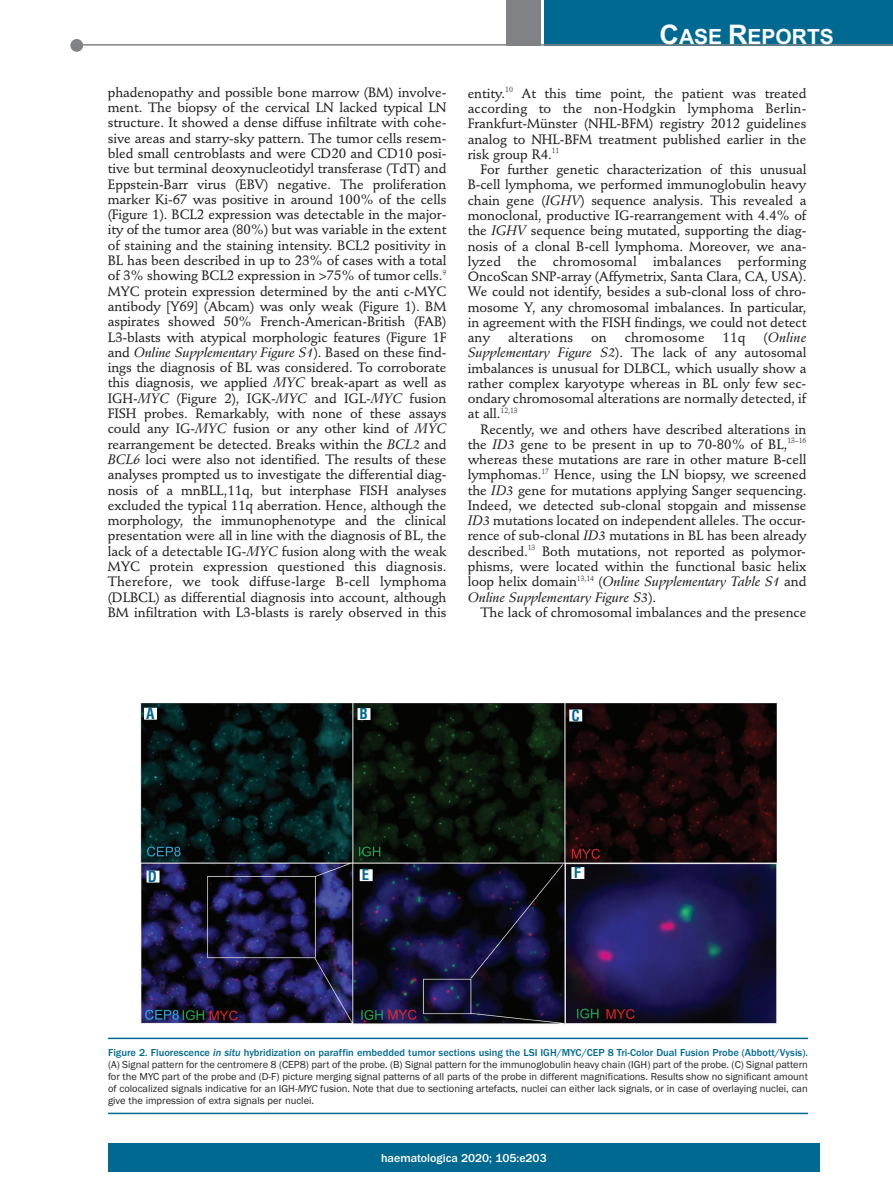
<style>
.page{position:relative;width:893px;height:1191px;background:#fff}
.page>*{position:absolute;margin:0;border:0;box-sizing:border-box;transform-origin:0 0}
.t1{font:700 21px "Arial";color:#fff}
.t2{font:700 condensed 15px "Helvetica";color:#006991}
.t3{font:500 13.5px/15.3px "Stempel Schneidler";letter-spacing:-.005em;color:#231f20;text-align:justify}
.t4{font:italic 13.5px/15.3px "Stempel Schneidler Med";letter-spacing:-.005em;color:#231f20}
.t5{font:500 13.5px "Stempel Schneidler";letter-spacing:.015em;color:#231f20}
.t6{font:500 12px "Franklin Gothic";color:#fff}
.t7{font:10.5px/12px "Franklin Gothic";color:#231f20;text-align:justify}
.s1{font-family:"Stempel Schneidler";font-weight:500;font-style:normal}
.s2{font-family:"Stempel Schneidler Med";font-weight:400;font-style:italic}
.s3{font-size:27px}
.s4{font-weight:500;color:#006991}
.s5{font-weight:500;font-style:italic;color:#006991}
.s6{font-style:italic}
</style>
<div class="page">
<div style="left:107px;top:1143px;width:713px;height:28px;background:#006991"></div>
<div style="left:544px;top:0;width:349px;height:45px;background:#006991"></div>
<div style="left:506px;top:0;width:34px;height:45px;background:#808285"></div>
<div style="left:70px;top:39px;width:13px;height:13px;background:#808285;border-radius:50%"></div>
<hr style="left:78px;top:44px;width:815px;height:2px;background:#808285">
<img style="left:139px;top:703px;width:638px;height:322px">
<hr style="left:108px;top:1037px;width:700px;height:2px;background:#006991">
<hr style="left:108px;top:1112px;width:700px;height:2px;background:#006991">
<p class="t3" style="left:108px;top:86px;width:340px">phadenopathy and possible bone marrow (BM) involve&shy;ment. The biopsy of the cervical LN lacked typical LN structure. It showed a dense diffuse infiltrate with cohe&shy;sive areas and starry-sky pattern. The tumor cells resem&shy;bled small centroblasts and were CD20 and CD10 posi&shy;tive but terminal deoxynucleotidyl transferase (TdT) and Eppstein-Barr virus (EBV) negative. The proliferation marker Ki-67 was positive in around 100% of the cells (Figure 1). BCL2 expression was detectable in the major&shy;ity of the tumor area (80%) but was variable in the extent of staining and the staining intensity. BCL2 positivity in BL has been described in up to 23% of cases with a total of 3% showing BCL2 expression in &gt;75% of tumor cells.<sup>9<br></sup>MYC protein expression determined by the anti c-MYC antibody [Y69] (Abcam) was only weak (Figure 1). BM aspirates showed 50% French-American-British (FAB)<br>L3-blasts with atypical morphologic features (Figure 1F</p>
<p class="t4" style="left:108px;top:346px;width:340px"><span class="s1">and</span> Online Supplementary Figure S1<span class="s1">). Based on these find-</span></p>
<p class="t3" style="left:108px;top:361px;width:340px">ings the diagnosis of BL was considered. To corroborate this diagnosis, we applied <span class="s2">MYC</span> break-apart as well as IGH-<span class="s2">MYC</span> (Figure 2), IGK-<span class="s2">MYC</span> and IGL-<span class="s2">MYC</span> fusion FISH probes. Remarkably, with none of these assays could any IG-<span class="s2">MYC</span> fusion or any other kind of <span class="s2">MYC </span>rearrangement be detected. Breaks within the <span class="s2">BCL2</span> and <span class="s2">BCL6</span> loci were also not identified. The results of these analyses prompted us to investigate the differential diag&shy;nosis of a mnBLL,11q, but interphase FISH analyses excluded the typical 11q aberration. Hence, although the morphology, the immunophenotype and the clinical presentation were all in line with the diagnosis of BL, the lack of a detectable IG-<span class="s2">MYC</span> fusion along with the weak MYC protein expression questioned this diagnosis.<br>Therefore, we took diffuse-large B-cell lymphoma (DLBCL) as differential diagnosis into account, although BM infiltration with L3-blasts is rarely observed in this</p>
<h1 class="t1" style="left:659px;top:25px;width:176px"><span class="s3">C</span>ASE <span class="s3">R</span>EPORTS</h1>
<p class="t3" style="left:468px;top:87px;width:340px">entity.<sup>10</sup> At this time point, the patient was treated according to the non-Hodgkin lymphoma Berlin-Frankfurt-Münster (NHL-BFM) registry 2012 guidelines analog to NHL-BFM treatment published earlier in the risk group R4.<sup>11</sup></p>
<p class="t3" style="left:468px;top:163px;width:340px;text-indent:13px">For further genetic characterization of this unusual B-cell lymphoma, we performed immunoglobulin heavy chain gene (<span class="s2">IGHV</span>) sequence analysis. This revealed a monoclonal, productive IG-rearrangement with 4.4% of the <span class="s2">IGHV</span> sequence being mutated, supporting the diag&shy;nosis of a clonal B-cell lymphoma. Moreover, we ana&shy;lyzed the chromosomal imbalances performing OncoScan SNP-array (Affymetrix, Santa Clara, CA, USA).<br>We could not identify, besides a sub-clonal loss of chro&shy;mosome Y, any chromosomal imbalances. In particular, in agreement with the FISH findings, we could not detect any</p>
<p class="t5" style="left:508px;top:332px;width:67px">alterations</p>
<p class="t3" style="left:591px;top:331px;width:17px">on</p>
<p class="t5" style="left:625px;top:332px;width:82px">chromosome</p>
<p class="t3" style="left:723px;top:331px;width:24px">11q</p>
<p class="t4" style="left:763px;top:331px;width:45px"><span class="s1">(</span>Online</p>
<p class="t3" style="left:468px;top:346px;width:340px"><span class="s2">Supplementary Figure S2</span>). The lack of any autosomal imbalances is unusual for DLBCL, which usually show a rather complex karyotype whereas in BL only few sec&shy;ondary chromosomal alterations are normally detected, if at all.<sup>12,13</sup></p>
<p class="t3" style="left:468px;top:423px;width:340px;text-indent:13px">Recently, we and others have described alterations in the <span class="s2">ID3</span> gene to be present in up to 70-80% of BL,<sup>13–16 </sup>whereas these mutations are rare in other mature B-cell lymphomas.<sup>17</sup> Hence, using the LN biopsy, we screened the <span class="s2">ID3</span> gene for mutations applying Sanger sequencing.<br>Indeed, we detected sub-clonal stopgain and missense <span class="s2">ID3</span> mutations located on independent alleles. The occur&shy;rence of sub-clonal <span class="s2">ID3</span> mutations in BL has been already described.<sup>13</sup> Both mutations, not reported as polymor&shy;phisms, were located within the functional basic helix</p>
<p class="t4" style="left:468px;top:575px;width:340px"><span class="s1">loop helix domain</span><sup>13,14</sup> <span class="s1">(</span>Online Supplementary Table S1 <span class="s1">and<br></span>Online Supplementary Figure S3<span class="s1">).</span></p>
<p class="t3" style="left:480px;top:606px;width:327px">The lack of chromosomal imbalances and the presence</p>
<p class="t2" style="left:146px;top:704px;width:10px">A</p>
<p class="t2" style="left:359px;top:705px;width:10px">B</p>
<p class="t2" style="left:571px;top:706px;width:10px">C</p>
<p class="t2" style="left:148px;top:868px;width:11px">D</p>
<p class="t2" style="left:362px;top:866px;width:9px">E</p>
<p class="t2" style="left:574px;top:864px;width:9px">F</p>
<p class="t7" style="left:108px;top:1046px;width:701px"><span class="s4">Figure 2. Fluorescence</span> <span class="s5">in situ</span> <span class="s4">hybridization on paraffin embedded tumor sections using the LSI IGH/MYC/CEP 8 Tri-Color Dual Fusion Probe (Abbott/Vysis). </span>(A) Signal pattern for the centromere 8 (CEP8) part of the probe. (B) Signal pattern for the immunoglobulin heavy chain (IGH) part of the probe. (C) Signal pattern for the MYC part of the probe and (D-F) picture merging signal patterns of all parts of the probe in different magnifications. Results show no significant amount of colocalized signals indicative for an IGH-<span class="s6">MYC</span> fusion. Note that due to sectioning artefacts, nuclei can either lack signals, or in case of overlaying nuclei, can give the impression of extra signals per nuclei.</p>
<p class="t6" style="left:381px;top:1150px;width:167px">haematologica 2020; 105:e203</p>
</div>
